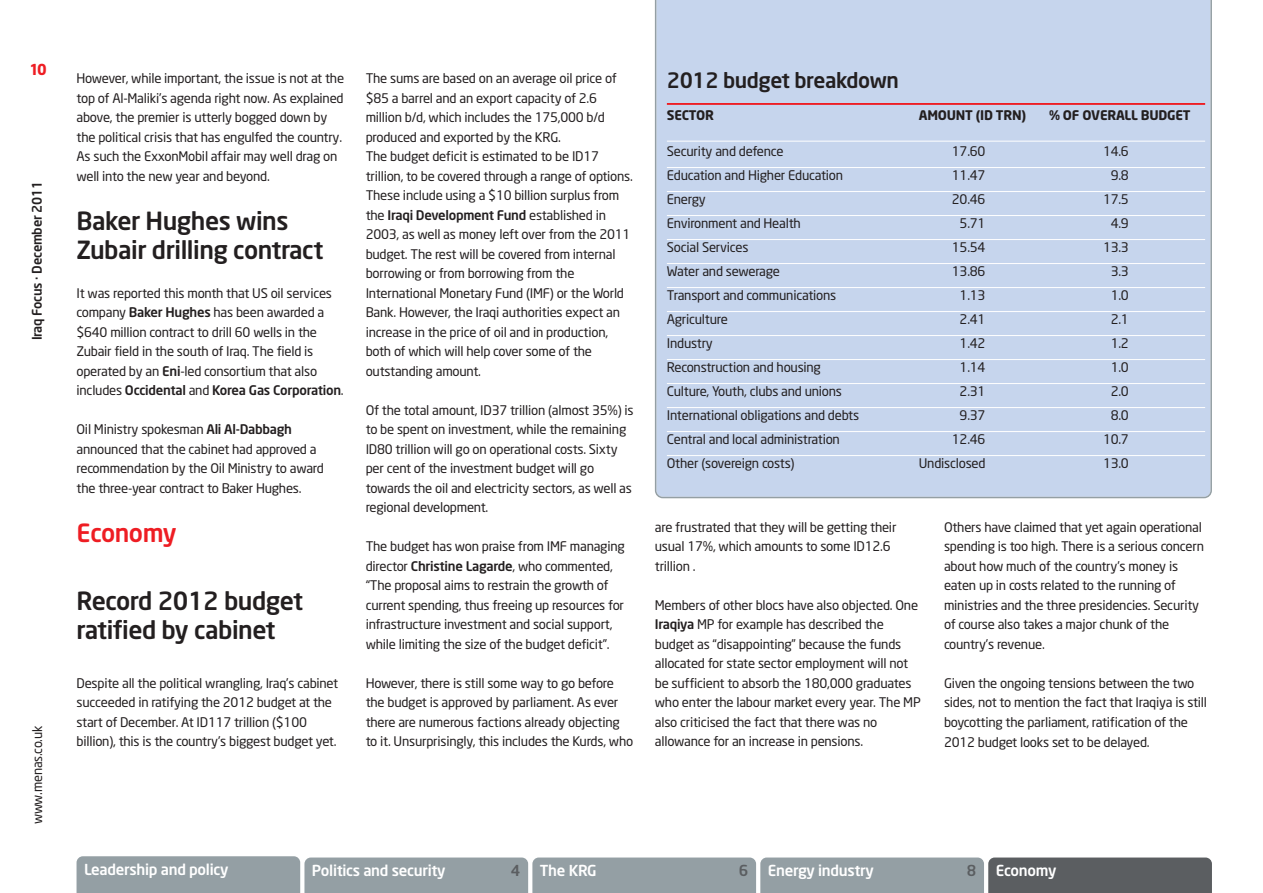
<style>
.page{position:relative;width:1263px;height:893px;background:#fff}
.page>*{position:absolute;margin:0;border:0;box-sizing:border-box;transform-origin:0 0}
.t1{font:500 24.75px/29.2px "Neo Sans";letter-spacing:-.02em;color:#231f20}
.t2{font:500 24.75px "Neo Sans";letter-spacing:-.02em;color:#ee1d23}
.t3{font:500 21px "Neo Sans";letter-spacing:-.02em;color:#231f20}
.t4{font:500 15px "Neo Sans";letter-spacing:-.02em;color:#fff}
.t5{font:500 15px "Neo Sans";color:#5b5e61}
.t6{font:700 15px "Neo Sans";color:#ee1d23}
.t7{font:13.2px/19.5px "Neo Sans";letter-spacing:-.02em;color:#231f20}
.t8{font:700 13.2px "Neo Sans";letter-spacing:-.02em;color:#231f20}
.t9{font:500 13.2px "Neo Sans";letter-spacing:-.02em;color:#231f20}
.s1{font-weight:500}
</style>
<div class="page">
<svg style="left:77px;top:856px;width:1135px;height:37px;background:#8e979c"></svg>
<div style="left:655px;top:0;width:557px;height:498px;background:#c6d5ed"></div>
<hr style="left:667px;top:103px;width:538px;height:2px;background:#ee1d23">
<hr style="left:667px;top:141px;width:538px;height:1px;background:#fff">
<hr style="left:667px;top:167px;width:538px;height:1px;background:#fff">
<hr style="left:667px;top:191px;width:538px;height:1px;background:#fff">
<hr style="left:667px;top:215px;width:538px;height:1px;background:#fff">
<hr style="left:667px;top:239px;width:538px;height:1px;background:#fff">
<hr style="left:667px;top:263px;width:538px;height:1px;background:#fff">
<hr style="left:667px;top:287px;width:538px;height:1px;background:#fff">
<hr style="left:667px;top:311px;width:538px;height:1px;background:#fff">
<hr style="left:667px;top:335px;width:538px;height:1px;background:#fff">
<hr style="left:667px;top:359px;width:538px;height:1px;background:#fff">
<hr style="left:667px;top:383px;width:538px;height:1px;background:#fff">
<hr style="left:667px;top:407px;width:538px;height:1px;background:#fff">
<hr style="left:667px;top:431px;width:538px;height:1px;background:#fff">
<hr style="left:667px;top:455px;width:538px;height:1px;background:#fff">
<p class="t6" style="left:30px;top:64px;width:19px">10</p>
<p class="t9" style="left:32px;top:340px;width:161px;rotate:-90deg">Iraq Focus · December 2011</p>
<p class="t7" style="left:29px;top:824px;width:100px;rotate:-90deg">www.menas.co.uk</p>
<p class="t7" style="left:77px;top:70px;width:269px">However, while important, the issue is not at the top of Al-Maliki’s agenda right now. As explained above, the premier is utterly bogged down by the political crisis that has engulfed the country.<br>As such the ExxonMobil affair may well drag on well into the new year and beyond.</p>
<h1 class="t1" style="left:77px;top:208px;width:248px">Baker Hughes wins<br>Zubair drilling contract</h1>
<p class="t7" style="left:77px;top:284px;width:269px">It was reported this month that US oil services company <span class="s1">Baker Hughes</span> has been awarded a $640 million contract to drill 60 wells in the Zubair field in the south of Iraq. The field is operated by an <span class="s1">Eni</span>-led consortium that also includes <span class="s1">Occidental</span> and <span class="s1">Korea Gas Corporation</span>.</p>
<p class="t7" style="left:77px;top:421px;width:249px">Oil Ministry spokesman <span class="s1">Ali Al-Dabbagh </span>announced that the cabinet had approved a recommendation by the Oil Ministry to award the three-year contract to Baker Hughes.</p>
<h1 class="t2" style="left:77px;top:523px;width:102px">Economy</h1>
<h1 class="t1" style="left:77px;top:588px;width:228px">Record 2012 budget ratified by cabinet</h1>
<p class="t7" style="left:77px;top:674px;width:263px">Despite all the political wrangling, Iraq’s cabinet succeeded in ratifying the 2012 budget at the start of December. At ID117 trillion ($100 billion), this is the country’s biggest budget yet.</p>
<p class="t7" style="left:366px;top:70px;width:269px">The sums are based on an average oil price of $85 a barrel and an export capacity of 2.6 million b/d, which includes the 175,000 b/d produced and exported by the KRG.<br>The budget deficit is estimated to be ID17 trillion, to be covered through a range of options.<br>These include using a $10 billion surplus from the <span class="s1">Iraqi Development Fund</span> established in 2003, as well as money left over from the 2011 budget. The rest will be covered from internal borrowing or from borrowing from the International Monetary Fund (IMF) or the World Bank. However, the Iraqi authorities expect an increase in the price of oil and in production, both of which will help cover some of the outstanding amount.</p>
<p class="t7" style="left:366px;top:401px;width:269px">Of the total amount, ID37 trillion (almost 35%) is to be spent on investment, while the remaining ID80 trillion will go on operational costs. Sixty per cent of the investment budget will go towards the oil and electricity sectors, as well as regional development.</p>
<p class="t7" style="left:366px;top:538px;width:261px">The budget has won praise from IMF managing director <span class="s1">Christine Lagarde</span>, who commented, “The proposal aims to restrain the growth of current spending, thus freeing up resources for infrastructure investment and social support, while limiting the size of the budget deficit”.</p>
<p class="t7" style="left:366px;top:675px;width:269px">However, there is still some way to go before the budget is approved by parliament. As ever there are numerous factions already objecting to it. Unsurprisingly, this includes the Kurds, who</p>
<h2 class="t3" style="left:667px;top:72px;width:233px">2012 budget breakdown</h2>
<p class="t8" style="left:667px;top:110px;width:49px">SECTOR</p>
<p class="t8" style="left:919px;top:110px;width:109px">AMOUNT (ID TRN)</p>
<p class="t8" style="left:1049px;top:110px;width:143px">% OF OVERALL BUDGET</p>
<p class="t7" style="left:667px;top:143px;width:118px">Security and defence</p>
<p class="t7" style="left:952px;top:143px;width:35px">17.60</p>
<p class="t7" style="left:1103px;top:143px;width:27px">14.6</p>
<p class="t7" style="left:667px;top:167px;width:178px">Education and Higher Education</p>
<p class="t7" style="left:952px;top:167px;width:35px">11.47</p>
<p class="t7" style="left:1111px;top:167px;width:20px">9.8</p>
<p class="t7" style="left:667px;top:191px;width:41px">Energy</p>
<p class="t7" style="left:952px;top:191px;width:35px">20.46</p>
<p class="t7" style="left:1103px;top:191px;width:27px">17.5</p>
<p class="t7" style="left:667px;top:215px;width:135px">Environment and Health</p>
<p class="t7" style="left:960px;top:215px;width:27px">5.71</p>
<p class="t7" style="left:1111px;top:215px;width:20px">4.9</p>
<p class="t7" style="left:667px;top:239px;width:83px">Social Services</p>
<p class="t7" style="left:952px;top:239px;width:35px">15.54</p>
<p class="t7" style="left:1103px;top:239px;width:27px">13.3</p>
<p class="t7" style="left:667px;top:263px;width:115px">Water and sewerage</p>
<p class="t7" style="left:952px;top:263px;width:35px">13.86</p>
<p class="t7" style="left:1111px;top:263px;width:20px">3.3</p>
<p class="t7" style="left:667px;top:287px;width:171px">Transport and communications</p>
<p class="t7" style="left:960px;top:287px;width:27px">1.13</p>
<p class="t7" style="left:1111px;top:287px;width:20px">1.0</p>
<p class="t7" style="left:667px;top:311px;width:63px">Agriculture</p>
<p class="t7" style="left:960px;top:311px;width:27px">2.41</p>
<p class="t7" style="left:1111px;top:311px;width:20px">2.1</p>
<p class="t7" style="left:667px;top:335px;width:48px">Industry</p>
<p class="t7" style="left:960px;top:335px;width:27px">1.42</p>
<p class="t7" style="left:1111px;top:335px;width:20px">1.2</p>
<p class="t7" style="left:667px;top:359px;width:156px">Reconstruction and housing</p>
<p class="t7" style="left:960px;top:359px;width:27px">1.14</p>
<p class="t7" style="left:1111px;top:359px;width:20px">1.0</p>
<p class="t7" style="left:667px;top:383px;width:177px">Culture, Youth, clubs and unions</p>
<p class="t7" style="left:960px;top:383px;width:27px">2.31</p>
<p class="t7" style="left:1111px;top:383px;width:20px">2.0</p>
<p class="t7" style="left:667px;top:407px;width:194px">International obligations and debts</p>
<p class="t7" style="left:960px;top:407px;width:27px">9.37</p>
<p class="t7" style="left:1111px;top:407px;width:20px">8.0</p>
<p class="t7" style="left:667px;top:431px;width:175px">Central and local administration</p>
<p class="t7" style="left:952px;top:431px;width:35px">12.46</p>
<p class="t7" style="left:1103px;top:431px;width:27px">10.7</p>
<p class="t7" style="left:667px;top:455px;width:129px">Other (sovereign costs)</p>
<p class="t7" style="left:919px;top:455px;width:68px">Undisclosed</p>
<p class="t7" style="left:1103px;top:455px;width:27px">13.0</p>
<p class="t7" style="left:655px;top:519px;width:243px">are frustrated that they will be getting their usual 17%, which amounts to some ID12.6 trillion .</p>
<p class="t7" style="left:655px;top:597px;width:267px">Members of other blocs have also objected. One <span class="s1">Iraqiya</span> MP for example has described the budget as “disappointing” because the funds allocated for state sector employment will not be sufficient to absorb the 180,000 graduates who enter the labour market every year. The MP also criticised the fact that there was no allowance for an increase in pensions.</p>
<p class="t7" style="left:944px;top:519px;width:262px">Others have claimed that yet again operational spending is too high. There is a serious concern about how much of the country’s money is eaten up in costs related to the running of ministries and the three presidencies. Security of course also takes a major chunk of the country’s revenue.</p>
<p class="t7" style="left:944px;top:675px;width:265px">Given the ongoing tensions between the two sides, not to mention the fact that Iraqiya is still boycotting the parliament, ratification of the 2012 budget looks set to be delayed.</p>
<p class="t4" style="left:84px;top:864px;width:146px">Leadership and policy</p>
<p class="t4" style="left:312px;top:865px;width:135px">Politics and security</p>
<p class="t5" style="left:511px;top:865px;width:11px">4</p>
<p class="t4" style="left:540px;top:865px;width:58px">The KRG</p>
<p class="t5" style="left:739px;top:865px;width:11px">6</p>
<p class="t4" style="left:768px;top:865px;width:108px">Energy industry</p>
<p class="t5" style="left:967px;top:865px;width:11px">8</p>
<p class="t4" style="left:996px;top:865px;width:62px">Economy</p>
</div>
